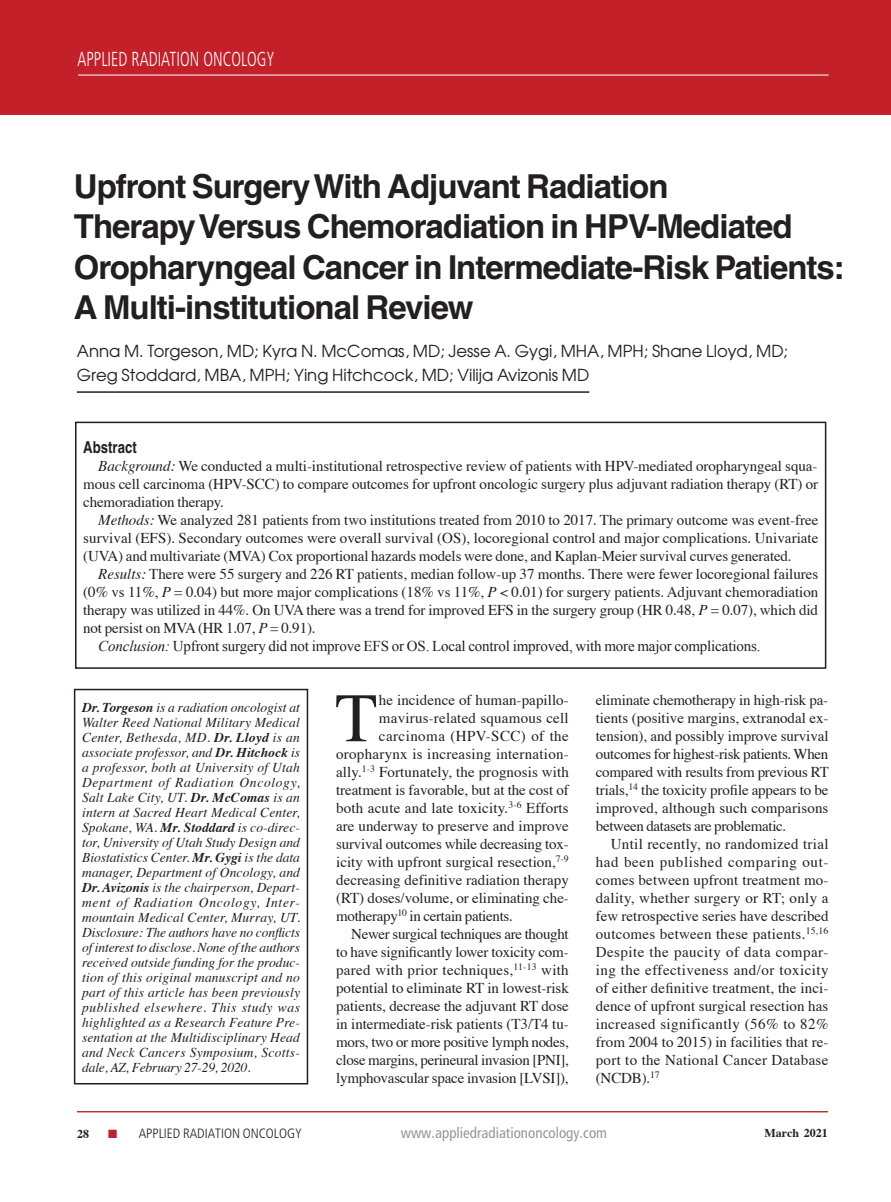
<style>
.page{position:relative;width:891px;height:1202px;background:#fff}
.page>*{position:absolute;margin:0;border:0;box-sizing:border-box;transform-origin:0 0}
.t1{font:69.45px "Times";color:#231f20}
.t2{font:700 33px/40.5px "Helvetica";letter-spacing:-.03em;color:#231f20}
.t3{font:300 condensed 20.25px "Frutiger";color:#fff;scale:.8 1}
.t4{font:16.5px/24px "Avant Garde";color:#231f20}
.t5{font:700 16.5px "Helvetica";color:#231f20;scale:.8 1}
.t6{font:15px/18px "Times";letter-spacing:-.005em;color:#231f20;text-align:justify}
.t7{font:15px "Times New Roman";letter-spacing:-.01em;color:#231f20}
.t8{font:15px "Times";letter-spacing:.02em;color:#231f20}
.t9{font:15px "Times";letter-spacing:.015em;color:#231f20}
.t10{font:condensed 15px "Frutiger";color:#949698}
.t11{font:15px "Times";letter-spacing:.03em;color:#231f20}
.t12{font:italic 13.5px/15px "Times";letter-spacing:.02em;color:#231f20;text-align:justify}
.t13{font:300 condensed 13.5px "Frutiger";color:#231f20}
.t14{font:700 12px "Times";color:#231f20}
.s1{font-style:italic}
.s2{font-weight:700}
.s3{color:#c2202f}
</style>
<div class="page">
<div style="left:0;top:0;width:890px;height:115px;background:#c4202a"></div>
<hr style="left:890px;top:0;width:1px;height:115px;background:#c4202a">
<hr style="left:78px;top:75px;width:751px;height:1px;background:#fff">
<hr style="left:77px;top:1111px;width:751px;height:1px;background:#c4202a">
<div style="left:74px;top:688px;width:234px;height:396px;border:2px solid #231f20"></div>
<hr style="left:77px;top:391px;width:512px;height:2px;background:#231f20">
<div style="left:75px;top:421px;width:751px;height:248px;border:2px solid #231f20"></div>
<h3 class="t3" style="left:77px;top:47px;width:248px">APPLIED RADIATION ONCOLOGY</h3>
<h2 class="t2" style="left:74px;top:165px;width:773px">Upfront Surgery With Adjuvant Radiation<br>Therapy Versus Chemoradiation in HPV-Mediated Oropharyngeal Cancer in Intermediate-Risk Patients:<br>A Multi-institutional Review</h2>
<p class="t4" style="left:77px;top:338px;width:713px">Anna M. Torgeson, MD; Kyra N. McComas, MD; Jesse A. Gygi, MHA, MPH; Shane Lloyd, MD;<br>Greg Stoddard, MBA, MPH; Ying Hitchcock, MD; Vilija Avizonis MD</p>
<p class="t5" style="left:83px;top:437px;width:68px">Abstract</p>
<p class="t6" style="left:83px;top:458px;width:736px;text-indent:15px"><span class="s1">Background:</span> We conducted a multi-institutional retrospective review of patients with HPV-mediated oropharyngeal squa&shy;mous cell carcinoma (HPV-SCC) to compare outcomes for upfront oncologic surgery plus adjuvant radiation therapy (RT) or chemoradiation therapy.</p>
<p class="t6" style="left:83px;top:512px;width:737px;text-indent:15px"><span class="s1">Methods:</span> We analyzed 281 patients from two institutions treated from 2010 to 2017. The primary outcome was event-free survival (EFS). Secondary outcomes were overall survival (OS), locoregional control and major complications. Univariate (UVA) and multivariate (MVA) Cox proportional hazards models were done, and Kaplan-Meier survival curves generated.</p>
<p class="t6" style="left:83px;top:566px;width:737px;text-indent:15px"><span class="s1">Results:</span> There were 55 surgery and 226 RT patients, median follow-up 37 months. There were fewer locoregional failures (0% vs 11%, <span class="s1">P</span> = 0.04) but more major complications (18% vs 11%, <span class="s1">P</span> &lt; 0.01) for surgery patients. Adjuvant chemoradiation therapy was utilized in 44%. On UVA there was a trend for improved EFS in the surgery group (HR 0.48, <span class="s1">P</span> = 0.07), which did not persist on MVA (HR 1.07, <span class="s1">P</span> = 0.91).</p>
<p class="t7" style="left:98px;top:636px;width:664px"><span class="s1">Conclusion:</span> Upfront surgery did not improve EFS or OS. Local control improved, with more major complications.</p>
<p class="t12" style="left:82px;top:698px;width:219px"><span class="s2">Dr. Torgeson</span> is a radiation oncologist at Walter Reed National Military Medical Center, Bethesda, MD. <span class="s2">Dr. Lloyd</span> is an associate professor, and <span class="s2">Dr. Hitchock</span> is a professor, both at University of Utah Department of Radiation Oncology, Salt Lake City, UT. <span class="s2">Dr. McComas</span> is an intern at Sacred Heart Medical Center, Spokane, WA. <span class="s2">Mr. Stoddard</span> is co-direc&shy;tor, University of Utah Study Design and Biostatistics Center. <span class="s2">Mr. Gygi</span> is the data manager, Department of Oncology, and <span class="s2">Dr. Avizonis</span> is the chairperson, Depart&shy;ment of Radiation Oncology, Inter&shy;mountain Medical Center, Murray, UT.<br>Disclosure: The authors have no conflicts of interest to disclose. None of the authors received outside funding for the produc&shy;tion of this original manuscript and no part of this article has been previously published elsewhere. This study was highlighted as a Research Feature Pre&shy;sentation at the Multidisciplinary Head and Neck Cancers Symposium, Scotts&shy;dale, AZ, February 27-29, 2020.</p>
<h1 class="t1" style="left:335px;top:674px;width:44px">T</h1>
<p class="t6" style="left:379px;top:692px;width:191px">he incidence of human-papillo-</p>
<p class="t9" style="left:379px;top:708px;width:191px">mavirus-related squamous cell</p>
<p class="t11" style="left:379px;top:726px;width:191px">carcinoma (HPV-SCC) of the</p>
<p class="t8" style="left:336px;top:744px;width:234px">oropharynx is increasing internation-</p>
<p class="t6" style="left:336px;top:764px;width:234px">ally.<sup>1-3</sup> Fortunately, the prognosis with</p>
<p class="t6" style="left:336px;top:782px;width:234px">treatment is favorable, but at the cost of</p>
<p class="t9" style="left:336px;top:798px;width:234px">both acute and late toxicity.<sup>3-6</sup> Efforts</p>
<p class="t6" style="left:336px;top:818px;width:234px">are underway to preserve and improve</p>
<p class="t6" style="left:336px;top:836px;width:234px">survival outcomes while decreasing tox-</p>
<p class="t6" style="left:336px;top:854px;width:234px">icity with upfront surgical resection,<sup>7-9</sup></p>
<p class="t6" style="left:336px;top:872px;width:234px">decreasing definitive radiation therapy</p>
<p class="t6" style="left:336px;top:890px;width:234px">(RT) doses/volume, or eliminating che-</p>
<p class="t6" style="left:336px;top:908px;width:178px">motherapy<sup>10</sup> in certain patients.</p>
<p class="t6" style="left:351px;top:926px;width:219px">Newer surgical techniques are thought</p>
<p class="t6" style="left:336px;top:944px;width:234px">to have significantly lower toxicity com-</p>
<p class="t8" style="left:336px;top:960px;width:234px">pared with prior techniques,<sup>11-13</sup> with</p>
<p class="t6" style="left:336px;top:980px;width:234px">potential to eliminate RT in lowest-risk</p>
<p class="t6" style="left:336px;top:998px;width:234px">patients, decrease the adjuvant RT dose</p>
<p class="t6" style="left:336px;top:1016px;width:234px">in intermediate-risk patients (T3/T4 tu-</p>
<p class="t6" style="left:336px;top:1034px;width:234px">mors, two or more positive lymph nodes,</p>
<p class="t6" style="left:336px;top:1052px;width:234px">close margins, perineural invasion [PNI],</p>
<p class="t6" style="left:336px;top:1070px;width:234px">lymphovascular space invasion [LVSI]),</p>
<p class="t6" style="left:596px;top:692px;width:235px">eliminate chemotherapy in high-risk pa&shy;tients (positive margins, extranodal ex&shy;tension), and possibly improve survival outcomes for highest-risk patients. When compared with results from previous RT trials,<sup>14</sup> the toxicity profile appears to be improved, although such comparisons between datasets are problematic.</p>
<p class="t6" style="left:596px;top:836px;width:234px;text-indent:15px">Until recently, no randomized trial had been published comparing out&shy;comes between upfront treatment mo&shy;dality, whether surgery or RT; only a few retrospective series have described outcomes between these patients.<sup>15,16<br></sup>Despite the paucity of data compar&shy;ing the effectiveness and/or toxicity of either definitive treatment, the inci&shy;dence of upfront surgical resection has increased significantly (56% to 82% from 2004 to 2015) in facilities that re&shy;port to the National Cancer Database (NCDB).<sup>17</sup></p>
<p class="t14" style="left:77px;top:1125px;width:13px">28</p>
<p class="t13" style="left:108px;top:1125px;width:195px"><span class="s3">■</span> APPLIED RADIATION ONCOLOGY</p>
<p class="t10" style="left:401px;top:1123px;width:208px">www.appliedradiationoncology.com</p>
<p class="t14" style="left:765px;top:1125px;width:65px">March 2021</p>
</div>
